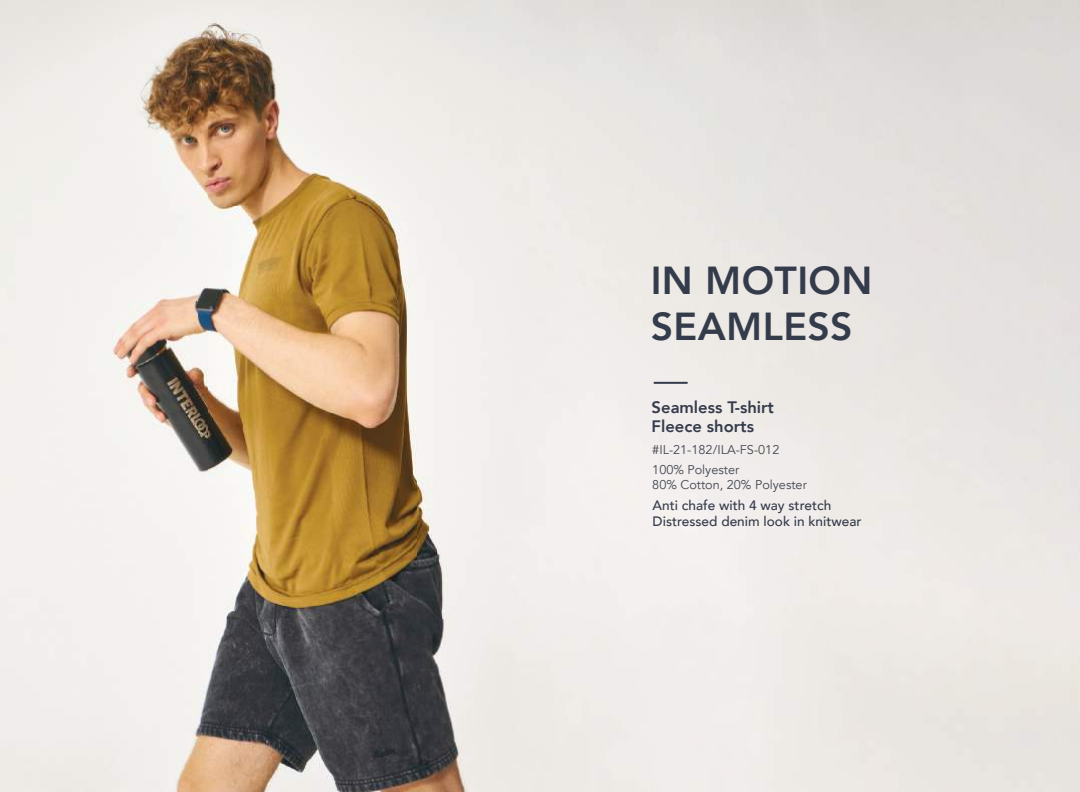
<style>
.page{position:relative;width:1080px;height:792px;background:#fff}
.page>*{position:absolute;margin:0;border:0;box-sizing:border-box;transform-origin:0 0}
.t1{font:800 39px/46.8px "Avenir";letter-spacing:.01em;color:#343b4b}
.t2{font:800 16.6px/19.9px "Avenir";color:#343b4b}
.t3{font:500 13.6px/16.4px "Avenir";color:#343b4b}
.t4{font:12.7px/15.2px "Avenir";color:#424751}
</style>
<div class="page">
<img style="left:0;top:0;width:1080px;height:792px">
<hr style="left:654px;top:382px;width:34px;height:2px;background:#343b4c">
<h1 class="t1" style="left:651px;top:257px;width:223px">IN MOTION<br>SEAMLESS</h1>
<h2 class="t2" style="left:652px;top:397px;width:124px">Seamless T-shirt<br>Fleece shorts</h2>
<p class="t4" style="left:652px;top:462px;width:156px">100% Polyester<br>80% Cotton, 20% Polyester</p>
<p class="t4" style="left:652px;top:443px;width:129px">#IL-21-182/ILA-FS-012</p>
<p class="t3" style="left:653px;top:496px;width:210px">Anti chafe with 4 way stretch<br>Distressed denim look in knitwear</p>
</div>
